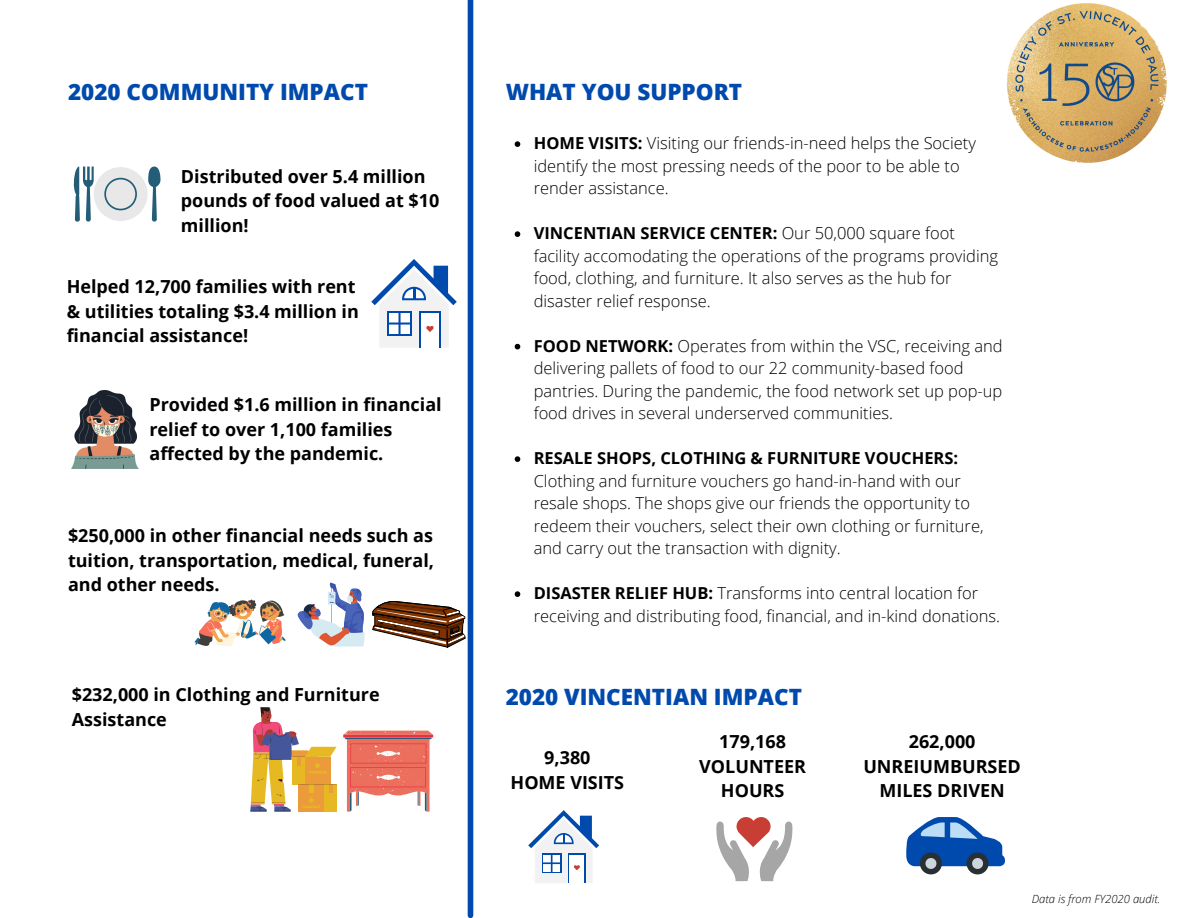
<style>
.page{position:relative;width:1188px;height:918px;background:#fff}
.page>*{position:absolute;margin:0;border:0;box-sizing:border-box;transform-origin:0 0}
.t1{font:800 22.5px "Open Sans";color:#004aad}
.t2{font:700 18px/24.8px "Open Sans";color:#000}
.t3{font:300 16.5px/22.5px "Open Sans";color:#000}
.t4{font:italic 300 11.25px "Open Sans";color:#000}
.s1{font-weight:700}
</style>
<div class="page">
<div style="left:94px;top:167px;width:54px;height:54px;background:#e8e8e8;border-radius:50%"></div>
<svg style="left:104px;top:178px;width:33px;height:32px"></svg>
<svg style="left:148px;top:167px;width:13px;height:55px"></svg>
<svg style="left:73px;top:166px;width:21px;height:56px"></svg>
<svg style="left:371px;top:259px;width:86px;height:89px"></svg>
<img style="left:72px;top:391px;width:66px;height:77px">
<svg style="left:194px;top:599px;width:92px;height:47px"></svg>
<svg style="left:297px;top:582px;width:68px;height:65px"></svg>
<svg style="left:373px;top:601px;width:93px;height:46px"></svg>
<svg style="left:343px;top:731px;width:90px;height:81px"></svg>
<svg style="left:250px;top:707px;width:87px;height:105px"></svg>
<div style="left:468px;top:0;width:5px;height:915px;background:#004aad"></div>
<svg style="left:528px;top:811px;width:71px;height:72px"></svg>
<svg style="left:716px;top:817px;width:77px;height:64px"></svg>
<svg style="left:906px;top:817px;width:99px;height:57px"></svg>
<svg style="left:515px;top:141px;width:5px;height:6px"></svg>
<svg style="left:515px;top:231px;width:5px;height:6px"></svg>
<svg style="left:515px;top:344px;width:5px;height:5px"></svg>
<svg style="left:515px;top:456px;width:5px;height:6px"></svg>
<svg style="left:515px;top:591px;width:5px;height:6px"></svg>
<img style="left:1006px;top:3px;width:161px;height:160px">
<p class="t1" style="left:68px;top:76px;width:302px">2020 COMMUNITY IMPACT</p>
<p class="t2" style="left:181px;top:163px;width:260px">Distributed over 5.4 million pounds of food valued at $10 million!</p>
<p class="t2" style="left:67px;top:273px;width:294px">Helped 12,700 families with rent &amp; utilities totaling $3.4 million in financial assistance!</p>
<p class="t2" style="left:149px;top:392px;width:294px">Provided $1.6 million in financial relief to over 1,100 families affected by the pandemic.</p>
<p class="t2" style="left:68px;top:522px;width:368px;text-align:justify">$250,000 in other financial needs such as tuition, transportation, medical, funeral, and other needs.</p>
<p class="t2" style="left:72px;top:682px;width:309px">$232,000 in Clothing and Furniture<br>Assistance</p>
<p class="t1" style="left:506px;top:76px;width:238px">WHAT YOU SUPPORT</p>
<p class="t3" style="left:534px;top:132px;width:444px"><span class="s1">HOME VISITS:</span> Visiting our friends-in-need helps the Society identify the most pressing needs of the poor to be able to render assistance.</p>
<p class="t3" style="left:534px;top:222px;width:466px"><span class="s1">VINCENTIAN SERVICE CENTER:</span> Our 50,000 square foot facility accomodating the operations of the programs providing food, clothing, and furniture. It also serves as the hub for disaster relief response.</p>
<p class="t3" style="left:534px;top:334px;width:470px"><span class="s1">FOOD NETWORK:</span> Operates from within the VSC, receiving and delivering pallets of food to our 22 community-based food pantries. During the pandemic, the food network set up pop-up food drives in several underserved communities.</p>
<p class="t3" style="left:534px;top:447px;width:451px"><span class="s1">RESALE SHOPS, CLOTHING &amp; FURNITURE VOUCHERS:<br></span>Clothing and furniture vouchers go hand-in-hand with our resale shops. The shops give our friends the opportunity to redeem their vouchers, select their own clothing or furniture, and carry out the transaction with dignity.</p>
<p class="t3" style="left:534px;top:582px;width:468px"><span class="s1">DISASTER RELIEF HUB:</span> Transforms into central location for receiving and distributing food, financial, and in-kind donations.</p>
<p class="t1" style="left:506px;top:681px;width:298px">2020 VINCENTIAN IMPACT</p>
<p class="t2" style="left:544px;top:745px;width:48px">9,380</p>
<p class="t2" style="left:511px;top:769px;width:115px">HOME VISITS</p>
<p class="t2" style="left:719px;top:729px;width:68px">179,168</p>
<p class="t2" style="left:699px;top:753px;width:108px;text-align:center">VOLUNTEER<br>HOURS</p>
<p class="t2" style="left:909px;top:729px;width:68px">262,000</p>
<p class="t2" style="left:863px;top:753px;width:159px">UNREIUMBURSED</p>
<p class="t2" style="left:880px;top:778px;width:127px">MILES DRIVEN</p>
<p class="t4" style="left:1032px;top:891px;width:130px">Data is from FY2020 audit.</p>
</div>
